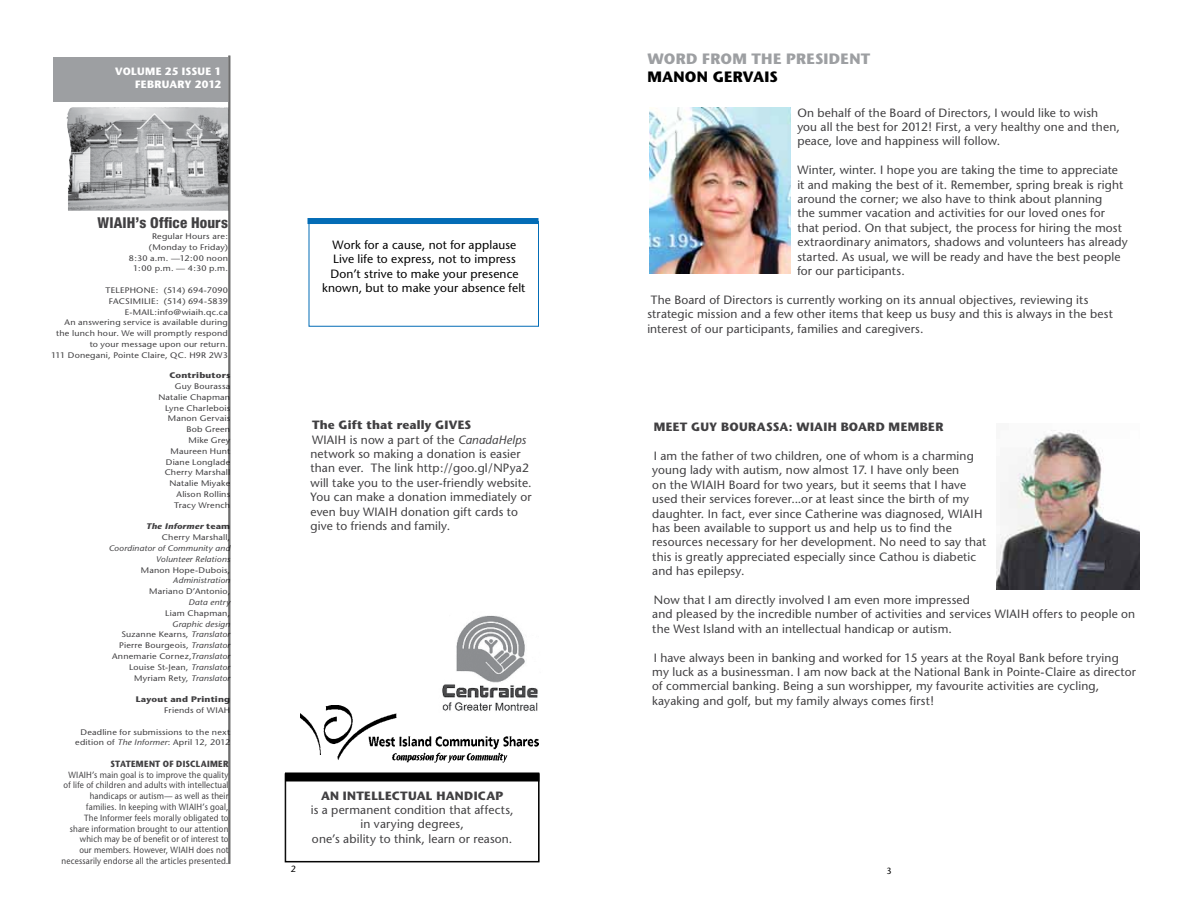
<style>
.page{position:relative;width:1188px;height:918px;background:#fff}
.page>*{position:absolute;margin:0;border:0;box-sizing:border-box;transform-origin:0 0}
.t1{font:700 15px "Stone Sans";color:#9d9fa2}
.t2{font:800 condensed 15px "Helvetica Neue";letter-spacing:.015em;color:#414042}
.t3{font:700 15px "Stone Sans";letter-spacing:.015em;color:#000}
.t4{font:12px/14.4px "Stone Sans";letter-spacing:.01em;color:#414042}
.t5{font:12px/14.4px "Stone Sans";letter-spacing:.01em;color:#000;text-align:center}
.t6{font:700 12px "Stone Sans";letter-spacing:.025em;color:#414042}
.t7{font:700 10.65px/12.6px "Stone Sans";letter-spacing:.03em;color:#fff;text-align:right}
.t8{font:9px/10.8px "Stone Sans";letter-spacing:.02em;color:#414042;text-align:right;scale:.9 1}
.t9{font:700 9px "Stone Sans";letter-spacing:.035em;color:#414042;scale:.9 1}
.t10{font:9px "Stone Sans";color:#000}
.t11{font:8.1px/10.8px "Stone Sans";letter-spacing:.02em;color:#414042;text-align:right;scale:1.11 1}
.t12{font:italic 8.1px/10.8px "Stone Sans";letter-spacing:.015em;color:#414042;text-align:right;scale:1.11 1}
.t13{font:700 8.1px "Stone Sans";letter-spacing:.025em;color:#414042;scale:1.11 1}
.s1{font-weight:700;font-style:italic}
.s2{font-weight:700}
.s3{font-style:italic}
</style>
<div class="page">
<img style="left:67px;top:107px;width:162px;height:104px">
<img style="left:442px;top:615px;width:96px;height:91px">
<div style="left:53px;top:57px;width:175px;height:45px;background:#9d9fa2"></div>
<img style="left:300px;top:706px;width:238px;height:57px">
<div style="left:285px;top:772px;width:254px;height:10px;background:#7f7f7f"></div>
<svg style="left:285px;top:773px;width:254px;height:89px"></svg>
<div style="left:286px;top:774px;width:253px;height:88px;border:1px solid #000"></div>
<hr style="left:230px;top:56px;width:1px;height:808px;background:#000">
<hr style="left:229px;top:56px;width:1px;height:808px;background:#000">
<img style="left:649px;top:107px;width:142px;height:166px">
<img style="left:996px;top:430px;width:144px;height:160px">
<div style="left:308px;top:218px;width:230px;height:6px;background:#036cb6"></div>
<p class="t7" style="left:115px;top:65px;width:108px">VOLUME 25 ISSUE 1<br>FEBRUARY 2012</p>
<p class="t2" style="left:98px;top:214px;width:132px">WIAIH’s Office Hours</p>
<p class="t11" style="left:129px;top:231px;width:91px">Regular Hours are: (Monday to Friday)<br>8:30 a.m. —12:00 noon<br>1:00 p.m. — 4:30 p.m.</p>
<p class="t11" style="left:51px;top:285px;width:161px">TELEPHONE: (514) 694-7090<br>FACSIMILIE: (514) 694-5839<br>E-MAIL:info@wiaih.qc.ca<br>An answering service is available during the lunch hour. We will promptly respond to your message upon our return.<br>111 Donegani, Pointe Claire, QC. H9R 2W3</p>
<p class="t13" style="left:170px;top:371px;width:56px">Contributors</p>
<p class="t11" style="left:158px;top:381px;width:66px">Guy Bourassa<br>Natalie Chapman<br>Lyne Charlebois<br>Manon Gervais<br>Bob Green<br>Mike Grey<br>Maureen Hunt<br>Diane Longlade<br>Cherry Marshall<br>Natalie Miyake<br>Alison Rollins<br>Tracy Wrench</p>
<p class="t11" style="left:146px;top:521px;width:77px"><span class="s1">The Informer</span> <span class="s2">team<br></span>Cherry Marshall,</p>
<p class="t12" style="left:109px;top:543px;width:111px">Coordinator of Community and<br>Volunteer Relations</p>
<p class="t11" style="left:141px;top:564px;width:82px">Manon Hope-Dubois,</p>
<p class="t12" style="left:173px;top:575px;width:53px">Administration</p>
<p class="t11" style="left:149px;top:586px;width:74px">Mariano D’Antonio,</p>
<p class="t12" style="left:188px;top:597px;width:39px">Data entry</p>
<p class="t11" style="left:165px;top:608px;width:60px">Liam Chapman,</p>
<p class="t11" style="left:112px;top:618px;width:108px"><span class="s3">Graphic design<br></span>Suzanne Kearns, <span class="s3">Translator<br></span>Pierre Bourgeois, <span class="s3">Translator<br></span>Annemarie Cornez,<span class="s3">Translator<br></span>Louise St-Jean, <span class="s3">Translator<br></span>Myriam Rety, <span class="s3">Translator</span></p>
<p class="t13" style="left:136px;top:695px;width:87px">Layout and Printing</p>
<p class="t11" style="left:164px;top:705px;width:61px">Friends of WIAH</p>
<p class="t11" style="left:75px;top:726px;width:141px">Deadline for submissions to the next edition of <span class="s3">The Informer</span>: April 12, 2012</p>
<p class="t9" style="left:110px;top:758px;width:133px">STATEMENT OF DISCLAIMER</p>
<p class="t8" style="left:62px;top:769px;width:187px">WIAIH’s main goal is to improve the quality of life of children and adults with intellectual handicaps or autism— as well as their families. In keeping with WIAIH’s goal,<br>The Informer feels morally obligated to<br>share information brought to our attention which may be of benefit or of interest to<br>our members. However, WIAIH does not necessarily endorse all the articles presented.</p>
<p class="t5" style="left:322px;top:237px;width:205px">Work for a cause, not for applause Live life to express, not to impress Don’t strive to make your presence known, but to make your absence felt</p>
<p class="t4" style="left:310px;top:418px;width:223px"><span class="s2">The Gift that really GIVES<br></span>WIAIH is now a part of the <span class="s3">CanadaHelps </span>network so making a donation is easier than ever. The link http://goo.gl/NPya2 will take you to the user-friendly website.<br>You can make a donation immediately or even buy WIAIH donation gift cards to give to friends and family.</p>
<p class="t6" style="left:321px;top:788px;width:184px">AN INTELLECTUAL HANDICAP</p>
<p class="t4" style="left:311px;top:803px;width:204px;text-align:center">is a permanent condition that affects, in varying degrees,<br>one’s ability to think, learn or reason.</p>
<p class="t1" style="left:647px;top:50px;width:29px">Word</p>
<p class="t1" style="left:702px;top:50px;width:12px">from</p>
<p class="t1" style="left:752px;top:50px;width:11px">the</p>
<p class="t1" style="left:786px;top:50px;width:21px">President</p>
<p class="t3" style="left:647px;top:68px;width:132px">MANON GERVAIS</p>
<p class="t4" style="left:797px;top:105px;width:324px">On behalf of the Board of Directors, I would like to wish you all the best for 2012! First, a very healthy one and then, peace, love and happiness will follow.</p>
<p class="t4" style="left:797px;top:163px;width:332px">Winter, winter. I hope you are taking the time to appreciate it and making the best of it. Remember, spring break is right around the corner; we also have to think about planning<br>the summer vacation and activities for our loved ones for that period. On that subject, the process for hiring the most extraordinary animators, shadows and volunteers has already started. As usual, we will be ready and have the best people for our participants.</p>
<p class="t4" style="left:647px;top:292px;width:467px">The Board of Directors is currently working on its annual objectives, reviewing its strategic mission and a few other items that keep us busy and this is always in the best interest of our participants, families and caregivers.</p>
<p class="t6" style="left:654px;top:420px;width:20px">Meet</p>
<p class="t6" style="left:691px;top:420px;width:254px">GUY BOURASSA: WIAIH BOARD MEMBER</p>
<p class="t4" style="left:652px;top:449px;width:336px">I am the father of two children, one of whom is a charming young lady with autism, now almost 17. I have only been<br>on the WIAIH Board for two years, but it seems that I have used their services forever...or at least since the birth of my daughter. In fact, ever since Catherine was diagnosed, WIAIH has been available to support us and help us to find the resources necessary for her development. No need to say that this is greatly appreciated especially since Cathou is diabetic and has epilepsy.</p>
<p class="t4" style="left:652px;top:593px;width:485px">Now that I am directly involved I am even more impressed<br>and pleased by the incredible number of activities and services WIAIH offers to people on the West Island with an intellectual handicap or autism.</p>
<p class="t4" style="left:652px;top:650px;width:485px">I have always been in banking and worked for 15 years at the Royal Bank before trying my luck as a businessman. I am now back at the National Bank in Pointe-Claire as director of commercial banking. Being a sun worshipper, my favourite activities are cycling, kayaking and golf, but my family always comes first!</p>
<p class="t10" style="left:291px;top:863px;width:7px">2</p>
<p class="t10" style="left:887px;top:865px;width:7px">3</p>
</div>
